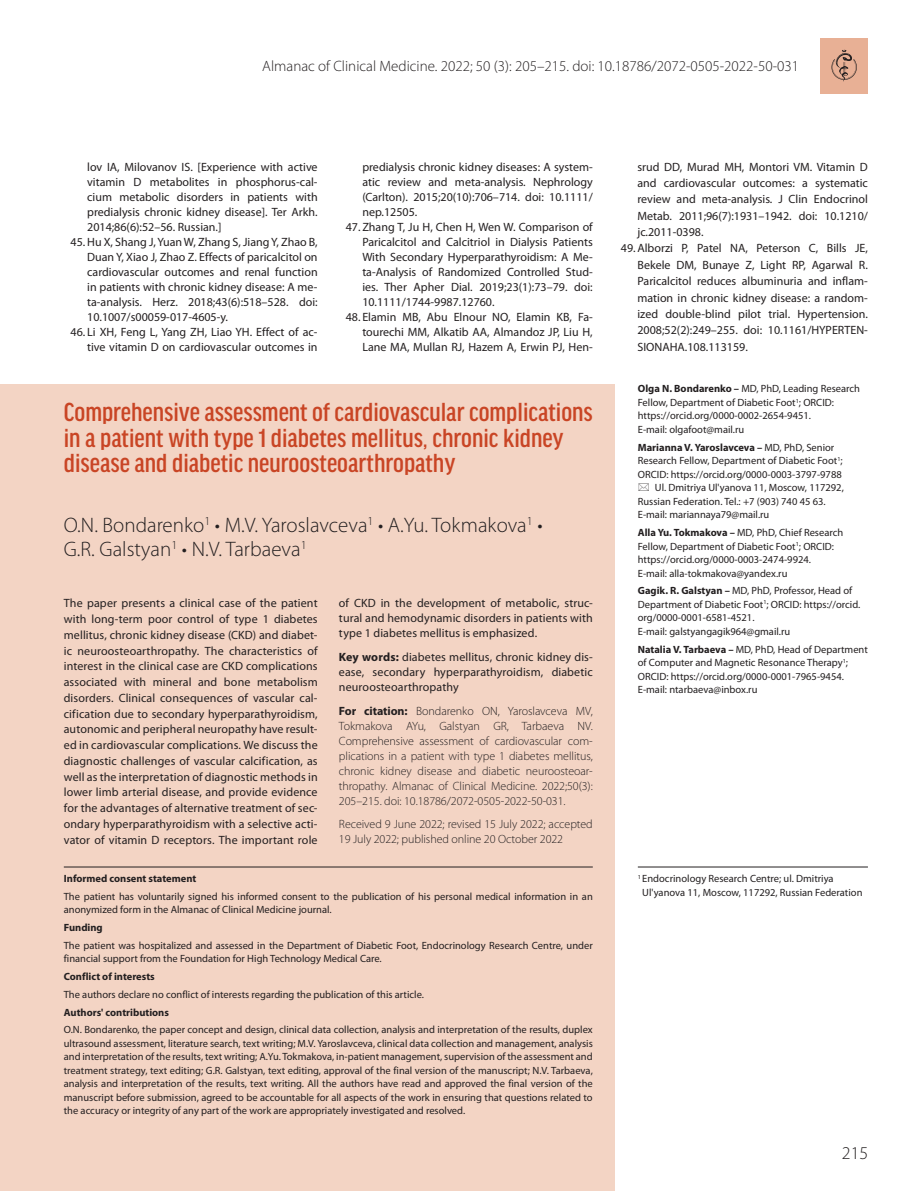
<style>
.page{position:relative;width:919px;height:1191px;background:#fff}
.page>*{position:absolute;margin:0;border:0;box-sizing:border-box;transform-origin:0 0}
.t1{font:500 condensed 27.75px/25.5px "Good Headline Pro";color:#c94525}
.t2{font:300 21px/24px "Myriad Pro";color:#231f20}
.t3{font:300 18px "Myriad Pro";color:#231f20}
.t4{font:300 15px "Myriad Pro";color:#231f20}
.t5{font:12px/15.8px "Myriad Pro";color:#231f20;text-align:justify}
.t6{font:300 12px/15px "Myriad Pro";letter-spacing:-.005em;color:#231f20;text-align:justify}
.t7{font:10.5px/13.5px "Myriad Pro";color:#231f20}
.t8{font:700 10.5px "Myriad Pro";color:#231f20}
.s1{font-weight:700}
.s2{font-weight:400}
</style>
<div class="page">
<div style="left:0;top:384px;width:614px;height:807px;background:#f3d4c4"></div>
<hr style="left:637px;top:866px;width:230px;height:1px;background:#231f20">
<hr style="left:64px;top:866px;width:528px;height:1px;background:#231f20">
<div style="left:820px;top:38px;width:47px;height:55px;background:#e8b095"></div>
<svg style="left:831px;top:50px;width:25px;height:32px"></svg>
<p class="t4" style="left:262px;top:57px;width:538px">Almanac of Clinical Medicine. 2022; 50 (3): 205–215. doi: 10.18786/2072-0505-2022-50-031</p>
<p class="t5" style="left:87px;top:158px;width:232px">lov IA, Milovanov IS. [Experience with active</p>
<p class="t5" style="left:87px;top:173px;width:232px">vitamin D metabolites in phosphorus-cal-</p>
<p class="t5" style="left:87px;top:188px;width:232px">cium metabolic disorders in patients with</p>
<p class="t5" style="left:87px;top:203px;width:232px">predialysis chronic kidney disease]. Ter Arkh.</p>
<p class="t5" style="left:87px;top:218px;width:136px">2014;86(6):52–56. Russian.]</p>
<p class="t5" style="left:71px;top:233px;width:248px">45.Hu X, Shang J, Yuan W, Zhang S, Jiang Y, Zhao B,</p>
<p class="t5" style="left:87px;top:248px;width:232px">Duan Y, Xiao J, Zhao Z. Effects of paricalcitol on</p>
<p class="t5" style="left:87px;top:263px;width:232px">cardiovascular outcomes and renal function</p>
<p class="t5" style="left:87px;top:278px;width:232px">in patients with chronic kidney disease: A me-</p>
<p class="t5" style="left:87px;top:293px;width:232px">ta-analysis. Herz. 2018;43(6):518–528. doi:</p>
<p class="t5" style="left:87px;top:308px;width:142px">10.1007/s00059-017-4605-y.</p>
<p class="t5" style="left:71px;top:324px;width:248px;line-height:15px;text-align:right">46. Li XH, Feng L, Yang ZH, Liao YH. Effect of ac&shy;tive vitamin D on cardiovascular outcomes in</p>
<p class="t5" style="left:362px;top:159px;width:232px;line-height:15px">predialysis chronic kidney diseases: A system&shy;atic review and meta-analysis. Nephrology (Carlton). 2015;20(10):706–714. doi: 10.1111/ nep.12505.</p>
<p class="t5" style="left:362px;top:219px;width:232px;line-height:15px;text-indent:-17px">47. Zhang T, Ju H, Chen H, Wen W. Comparison of Paricalcitol and Calcitriol in Dialysis Patients With Secondary Hyperparathyroidism: A Me&shy;ta-Analysis of Randomized Controlled Stud&shy;ies. Ther Apher Dial. 2019;23(1):73–79. doi:<br>10.1111/1744-9987.12760.</p>
<p class="t5" style="left:362px;top:309px;width:232px;line-height:15px;text-indent:-17px">48. Elamin MB, Abu Elnour NO, Elamin KB, Fa&shy;tourechi MM, Alkatib AA, Almandoz JP, Liu H, Lane MA, Mullan RJ, Hazem A, Erwin PJ, Hen-</p>
<h1 class="t1" style="left:64px;top:399px;width:530px">Comprehensive assessment of cardiovascular complications in a patient with type 1 diabetes mellitus, chronic kidney disease and diabetic neuroosteoarthropathy</h1>
<h2 class="t2" style="left:64px;top:512px;width:480px">O.N. Bondarenko<sup>1</sup> • M.V. Yaroslavceva<sup>1</sup> • A.Yu. Tokmakova<sup>1</sup> •<br>G.R. Galstyan<sup>1</sup> • N.V. Tarbaeva<sup>1</sup></h2>
<p class="t5" style="left:64px;top:595px;width:255px">The paper presents a clinical case of the patient with long-term poor control of type 1 diabetes mellitus, chronic kidney disease (CKD) and diabet&shy;ic neurоosteoarthropathy. The characteristics of interest in the clinical case are CKD complications associated with mineral and bone metabolism disorders. Clinical consequences of vascular cal&shy;cification due to secondary hyperparathyroidism, autonomic and peripheral neuropathy have result&shy;ed in cardiovascular complications. We discuss the diagnostic challenges of vascular calcification, as well as the interpretation of diagnostic methods in lower limb arterial disease, and provide evidence for the advantages of alternative treatment of sec&shy;ondary hyperparathyroidism with a selective acti&shy;vator of vitamin D receptors. The important role</p>
<p class="t5" style="left:339px;top:595px;width:255px;line-height:15px">of CKD in the development of metabolic, struc&shy;tural and hemodynamic disorders in patients with type 1 diabetes mellitus is emphasized.</p>
<p class="t5" style="left:339px;top:649px;width:255px;line-height:15px"><span class="s1">Key words:</span> diabetes mellitus, chronic kidney dis&shy;ease, secondary hyperparathyroidism, diabetic neuroosteoarthropathy</p>
<p class="t6" style="left:339px;top:703px;width:255px"><span class="s1">For citation:</span> Bondarenko ON, Yaroslavceva MV, Tokmakova AYu, Galstyan GR, Tarbaeva NV.<br>Comprehensive assessment of cardiovascular com&shy;plications in a patient with type 1 diabetes mellitus, chronic kidney disease and diabetic neuroosteoar&shy;thropathy. Almanac of Clinical Medicine. 2022;50(3):<br>205–215. doi: 10.18786/2072-0505-2022-50-031.</p>
<p class="t6" style="left:339px;top:817px;width:255px">Received 9 June 2022; revised 15 July 2022; accepted<br>19 July 2022; published online 20 October 2022</p>
<p class="t8" style="left:64px;top:871px;width:134px">Informed consent statement</p>
<p class="t7" style="left:64px;top:889px;width:530px">The patient has voluntarily signed his informed consent to the publication of his personal medical information in an anonymized form in the Almanac of Clinical Medicine journal.</p>
<p class="t8" style="left:64px;top:920px;width:40px">Funding</p>
<p class="t7" style="left:64px;top:938px;width:530px">The patient was hospitalized and assessed in the Department of Diabetic Foot, Endocrinology Research Centre, under financial support from the Foundation for High Technology Medical Care.</p>
<p class="t8" style="left:64px;top:969px;width:92px">Conflict of interests</p>
<p class="t7" style="left:64px;top:987px;width:362px">The authors declare no conflict of interests regarding the publication of this article.</p>
<p class="t8" style="left:64px;top:1005px;width:107px">Authors' contributions</p>
<p class="t7" style="left:64px;top:1023px;width:530px;text-align:justify">O.N. Bondarenko, the paper concept and design, clinical data collection, analysis and interpretation of the results, duplex ultrasound assessment, literature search, text writing; M.V. Yaroslavceva, clinical data collection and management, analysis and interpretation of the results, text writing; A.Yu. Tokmakova, in-patient management, supervision of the assessment and treatment strategy, text editing; G.R. Galstyan, text editing, approval of the final version of the manuscript; N.V. Tarbaeva, analysis and interpretation of the results, text writing. All the authors have read and approved the final version of the manuscript before submission, agreed to be accountable for all aspects of the work in ensuring that questions related to the accuracy or integrity of any part of the work are appropriately investigated and resolved.</p>
<p class="t5" style="left:637px;top:158px;width:232px">srud DD, Murad MH, Montori VM. Vitamin D</p>
<p class="t5" style="left:637px;top:175px;width:232px">and cardiovascular outcomes: a systematic</p>
<p class="t5" style="left:637px;top:191px;width:232px">review and meta-analysis. J Clin Endocrinol</p>
<p class="t5" style="left:637px;top:207px;width:232px">Metab. 2011;96(7):1931–1942. doi: 10.1210/</p>
<p class="t5" style="left:637px;top:224px;width:68px">jc.2011-0398.</p>
<p class="t5" style="left:621px;top:240px;width:248px">49.Alborzi P, Patel NA, Peterson C, Bills JE,</p>
<p class="t5" style="left:637px;top:257px;width:232px">Bekele DM, Bunaye Z, Light RP, Agarwal R.</p>
<p class="t5" style="left:637px;top:273px;width:232px">Paricalcitol reduces albuminuria and inflam-</p>
<p class="t5" style="left:637px;top:289px;width:232px">mation in chronic kidney disease: a random-</p>
<p class="t5" style="left:637px;top:306px;width:232px">ized double-blind pilot trial. Hypertension.</p>
<p class="t5" style="left:637px;top:322px;width:232px">2008;52(2):249–255. doi: 10.1161/HYPERTEN-</p>
<p class="t5" style="left:637px;top:338px;width:112px">SIONAHA.108.113159.</p>
<p class="t7" style="left:637px;top:382px;width:224px"><span class="s1">Olga N. Bondarenko –</span> MD, PhD, Leading Research Fellow, Department of Diabetic Foot<sup>1</sup>; ORCID: https://orcid.org/0000-0002-2654-9451.<br>E-mail: olgafoot@mail.ru</p>
<p class="t8" style="left:637px;top:440px;width:198px">Marianna V. Yaroslavceva – <span class="s2">MD, PhD, Senior</span></p>
<p class="t7" style="left:637px;top:454px;width:206px">Research Fellow, Department of Diabetic Foot<sup>1</sup>;</p>
<p class="t7" style="left:637px;top:467px;width:205px">ORCID: https://orcid.org/0000-0003-3797-9788</p>
<p class="t7" style="left:655px;top:481px;width:190px">Ul. Dmitriya Ul'yanova 11, Moscow, 117292,</p>
<p class="t7" style="left:637px;top:494px;width:189px">Russian Federation. Tel.: +7 (903) 740 45 63.</p>
<p class="t7" style="left:637px;top:508px;width:133px">E-mail: mariannaya79@mail.ru</p>
<p class="t7" style="left:637px;top:525px;width:207px"><span class="s1">Alla Yu. Tokmakova –</span> MD, PhD, Chief Research Fellow, Department of Diabetic Foot<sup>1</sup>; ORCID: https://orcid.org/0000-0003-2474-9924.<br>E-mail: alla-tokmakova@yandex.ru</p>
<p class="t7" style="left:637px;top:584px;width:224px"><span class="s1">Gagik. R. Galstyan –</span> MD, PhD, Professor, Head of Department of Diabetic Foot<sup>1</sup>; ORCID: https://orcid. org/0000-0001-6581-4521.<br>E-mail: galstyangagik964@gmail.ru</p>
<p class="t7" style="left:637px;top:642px;width:231px"><span class="s1">Natalia V. Tarbaeva –</span> MD, PhD, Head of Department of Computer and Magnetic Resonance Therapy<sup>1</sup>; ORCID: https://orcid.org/0000-0001-7965-9454.<br>E-mail: ntarbaeva@inbox.ru</p>
<p class="t7" style="left:642px;top:871px;width:222px;text-indent:-4px"><sup>1</sup> Endocrinology Research Centre; ul. Dmitriya<br>Ul'yanova 11, Moscow, 117292, Russian Federation</p>
<h3 class="t3" style="left:841px;top:1142px;width:28px">215</h3>
</div>
